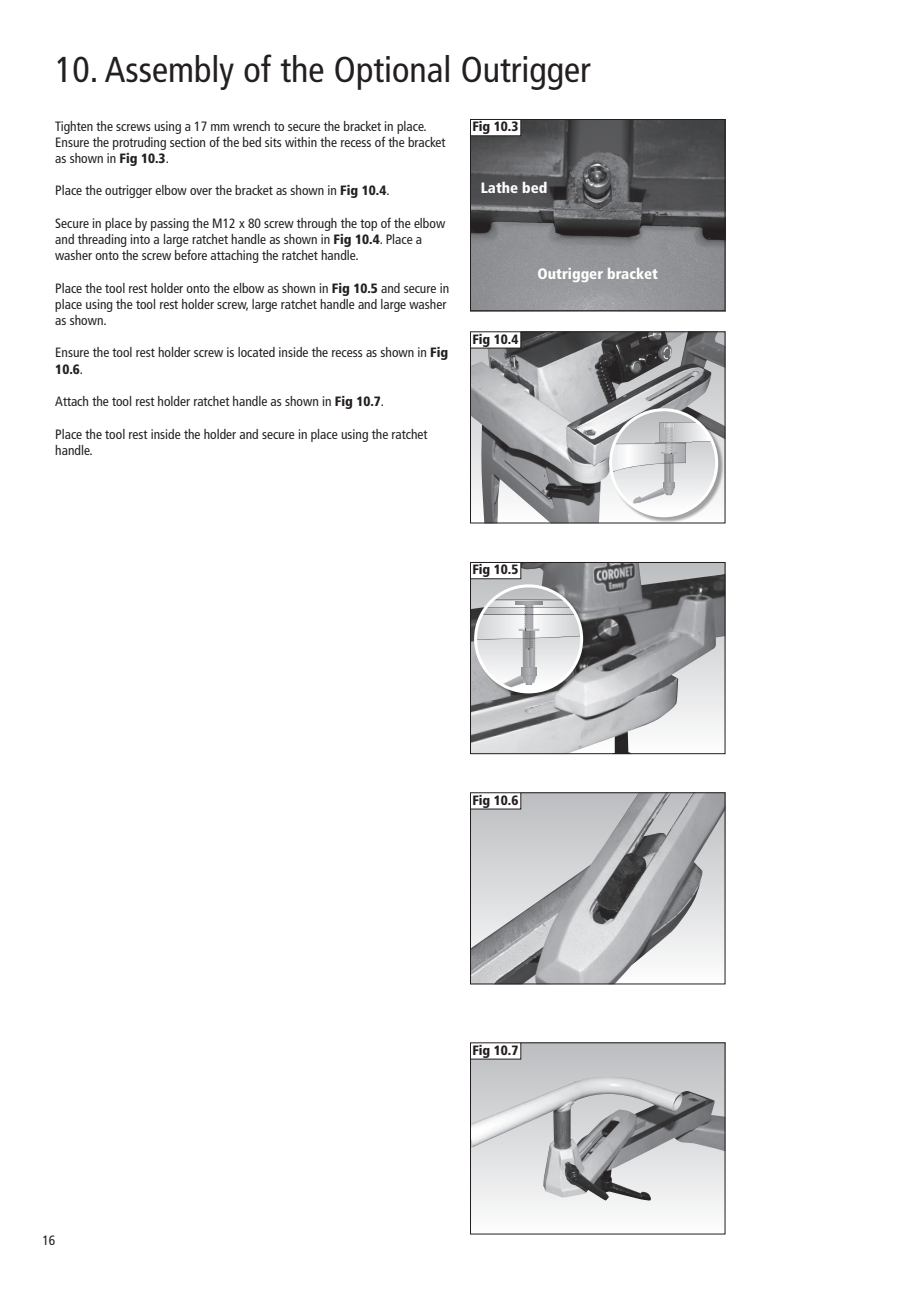
<style>
.page{position:relative;width:919px;height:1289px;background:#fff}
.page>*{position:absolute;margin:0;border:0;box-sizing:border-box;transform-origin:0 0}
.t1{font:condensed 36px "Frutiger";color:#231f20}
.t2{font:900 condensed 15px "Frutiger";color:#fff}
.t3{font:condensed 13.5px/16.2px "Frutiger";color:#231f20}
.t4{font:900 condensed 13.5px "Frutiger";color:#231f20}
.s1{font-weight:900}
</style>
<div class="page">
<img style="left:472px;top:121px;width:251px;height:188px">
<div style="left:470px;top:119px;width:255px;height:192px;border:1px solid #231f20"></div>
<img style="left:472px;top:333px;width:251px;height:188px">
<div style="left:470px;top:331px;width:255px;height:192px;border:1px solid #231f20"></div>
<img style="left:472px;top:564px;width:251px;height:188px">
<div style="left:470px;top:562px;width:255px;height:192px;border:1px solid #231f20"></div>
<img style="left:472px;top:794px;width:251px;height:188px">
<div style="left:470px;top:792px;width:255px;height:192px;border:1px solid #231f20"></div>
<svg style="left:472px;top:1044px;width:251px;height:165px"></svg>
<img style="left:472px;top:1076px;width:251px;height:124px">
<div style="left:470px;top:1042px;width:255px;height:192px;border:1px solid #231f20"></div>
<div style="left:470px;top:119px;width:50px;height:17px;background:#fff"></div>
<div style="left:470px;top:119px;width:51px;height:17px;border:1px solid #231f20"></div>
<div style="left:470px;top:332px;width:50px;height:16px;background:#fff"></div>
<div style="left:470px;top:562px;width:50px;height:16px;background:#fff"></div>
<div style="left:470px;top:562px;width:51px;height:17px;border:1px solid #231f20"></div>
<div style="left:470px;top:792px;width:50px;height:17px;background:#fff"></div>
<div style="left:470px;top:792px;width:51px;height:17px;border:1px solid #231f20"></div>
<div style="left:470px;top:1042px;width:50px;height:17px;background:#fff"></div>
<div style="left:610px;top:409px;width:114px;height:114px;background:#231f20;opacity:.4"></div>
<svg style="left:610px;top:410px;width:106px;height:106px"></svg>
<svg style="left:610px;top:422px;width:106px;height:81px"></svg>
<div style="left:609px;top:408px;width:109px;height:109px;border:3px solid #fff;border-radius:50%"></div>
<div style="left:475px;top:585px;width:114px;height:114px;background:#231f20;opacity:.4"></div>
<svg style="left:475px;top:586px;width:106px;height:106px"></svg>
<div style="left:474px;top:584px;width:109px;height:109px;border:3px solid #fff;border-radius:50%"></div>
<h1 class="t1" style="left:55px;top:49px;width:537px">10. Assembly of the Optional Outrigger</h1>
<p class="t4" style="left:472px;top:119px;width:48px">Fig 10.3</p>
<p class="t3" style="left:55px;top:118px;width:392px">Tighten the screws using a 17 mm wrench to secure the bracket in place.<br>Ensure the protruding section of the bed sits within the recess of the bracket as shown in <span class="s1">Fig 10.3</span>.</p>
<p class="t3" style="left:55px;top:183px;width:336px">Place the outrigger elbow over the bracket as shown in <span class="s1">Fig 10.4</span>.</p>
<p class="t3" style="left:55px;top:215px;width:391px">Secure in place by passing the M12 x 80 screw through the top of the elbow and threading into a large ratchet handle as shown in <span class="s1">Fig 10.4</span>. Place a washer onto the screw before attaching the ratchet handle.</p>
<p class="t3" style="left:55px;top:280px;width:395px">Place the tool rest holder onto the elbow as shown in <span class="s1">Fig 10.5</span> and secure in place using the tool rest holder screw, large ratchet handle and large washer as shown.</p>
<p class="t3" style="left:55px;top:345px;width:394px">Ensure the tool rest holder screw is located inside the recess as shown in <span class="s1">Fig<br>10.6</span>.</p>
<p class="t3" style="left:55px;top:393px;width:330px">Attach the tool rest holder ratchet handle as shown in <span class="s1">Fig 10.7</span>.</p>
<p class="t3" style="left:55px;top:426px;width:374px">Place the tool rest inside the holder and secure in place using the ratchet handle.</p>
<p class="t2" style="left:480px;top:179px;width:68px">Lathe bed</p>
<p class="t2" style="left:537px;top:265px;width:122px">Outrigger bracket</p>
<p class="t4" style="left:472px;top:331px;width:48px">Fig 10.4</p>
<p class="t4" style="left:472px;top:561px;width:48px">Fig 10.5</p>
<p class="t4" style="left:472px;top:792px;width:48px">Fig 10.6</p>
<p class="t3" style="left:42px;top:1232px;width:14px">16</p>
<p class="t4" style="left:472px;top:1041px;width:48px">Fig 10.7</p>
</div>
